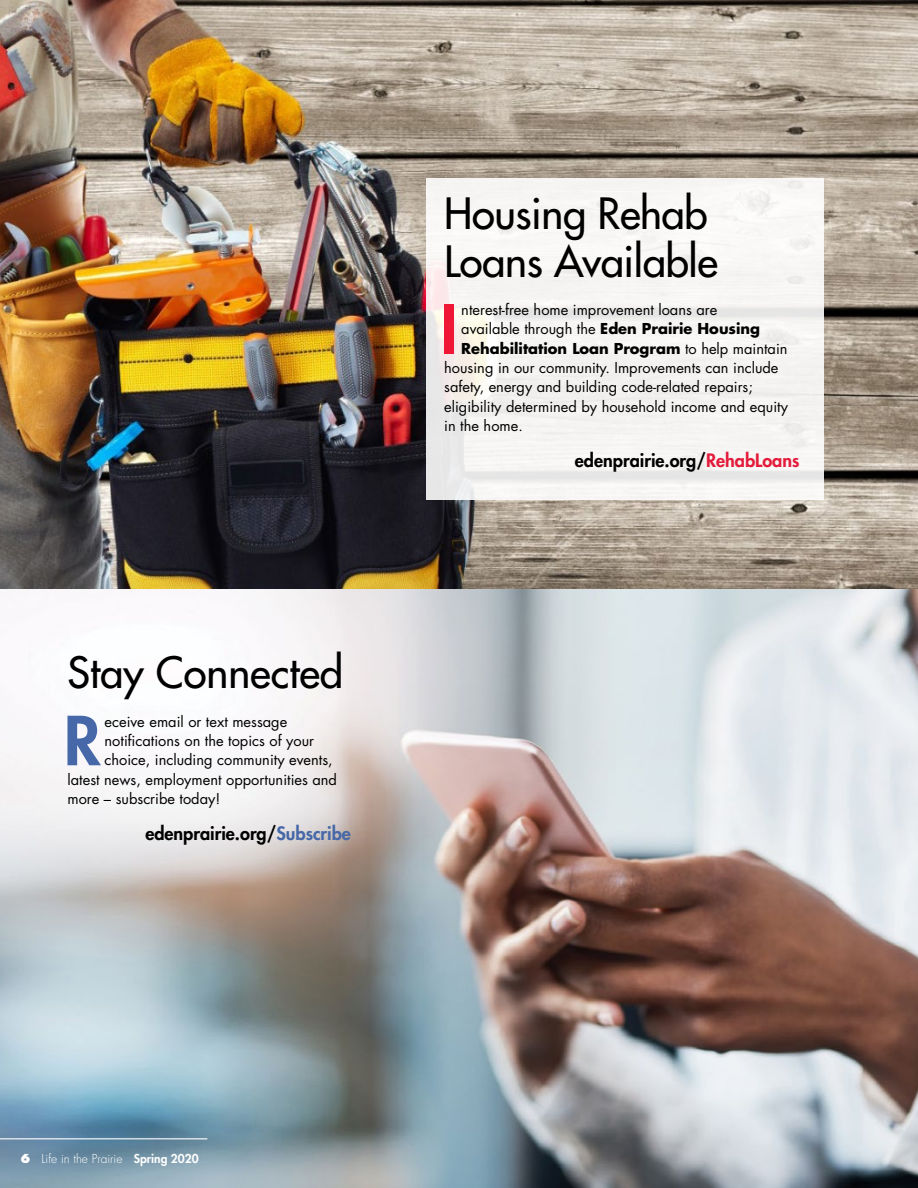
<style>
.page{position:relative;width:918px;height:1188px;background:#fff}
.page>*{position:absolute;margin:0;border:0;box-sizing:border-box;transform-origin:0 0}
.t1{font:800 65.7px "Futura";color:#f01736}
.t2{font:800 65.7px "Futura";color:#4668a8}
.t3{font:42px/48px "Futura";letter-spacing:-.01em;color:#000}
.t4{font:800 18px "Futura";color:#000}
.t5{font:14.7px "Futura";color:#000}
.t6{font:700 14.7px "Futura";color:#000}
.t7{font:300 12px "Futura";color:#fff}
.s1{color:#4668a8}
.s2{font-weight:700}
.s3{font-weight:400}
.s4{color:#e41b3b}
.s5{font-weight:800}
</style>
<div class="page">
<img style="left:0;top:589px;width:918px;height:599px">
<img style="left:0;top:0;width:918px;height:589px">
<div style="left:426px;top:178px;width:398px;height:322px;background:linear-gradient(to bottom,#f8f7f5,#f2f0ef)"></div>
<hr style="left:0;top:1138px;width:207px;height:1px;background:#fff">
<h2 class="t3" style="left:68px;top:649px;width:277px">Stay Connected</h2>
<h1 class="t2" style="left:64px;top:699px;width:38px">R</h1>
<p class="t5" style="left:105px;top:712px;width:184px">eceive email or text message</p>
<p class="t5" style="left:105px;top:731px;width:211px">notifications on the topics of your</p>
<p class="t5" style="left:105px;top:750px;width:230px">choice, including community events,</p>
<p class="t5" style="left:68px;top:770px;width:271px">latest news, employment opportunities and</p>
<p class="t5" style="left:68px;top:789px;width:154px">more – subscribe today!</p>
<p class="t4" style="left:145px;top:822px;width:207px">edenprairie.org/<span class="s1">Subscribe</span></p>
<h2 class="t3" style="left:444px;top:190px;width:275px">Housing Rehab<br>Loans Available</h2>
<h1 class="t1" style="left:441px;top:288px;width:18px">I</h1>
<p class="t5" style="left:461px;top:300px;width:258px">nterest-free home improvement loans are</p>
<p class="t5" style="left:461px;top:320px;width:300px">available through the <span class="s2">Eden Prairie Housing</span></p>
<p class="t6" style="left:461px;top:338px;width:328px">Rehabilitation Loan Program <span class="s3">to help maintain</span></p>
<p class="t5" style="left:444px;top:358px;width:336px">housing in our community. Improvements can include</p>
<p class="t5" style="left:444px;top:377px;width:310px">safety, energy and building code-related repairs;</p>
<p class="t5" style="left:444px;top:397px;width:345px">eligibility determined by household income and equity</p>
<p class="t5" style="left:444px;top:416px;width:80px">in the home.</p>
<p class="t4" style="left:575px;top:449px;width:226px">edenprairie.org/<span class="s4">RehabLoans</span></p>
<p class="t7" style="left:21px;top:1151px;width:180px"><span class="s5">6</span> Life in the Prairie <span class="s5">Spring 2020</span></p>
</div>
